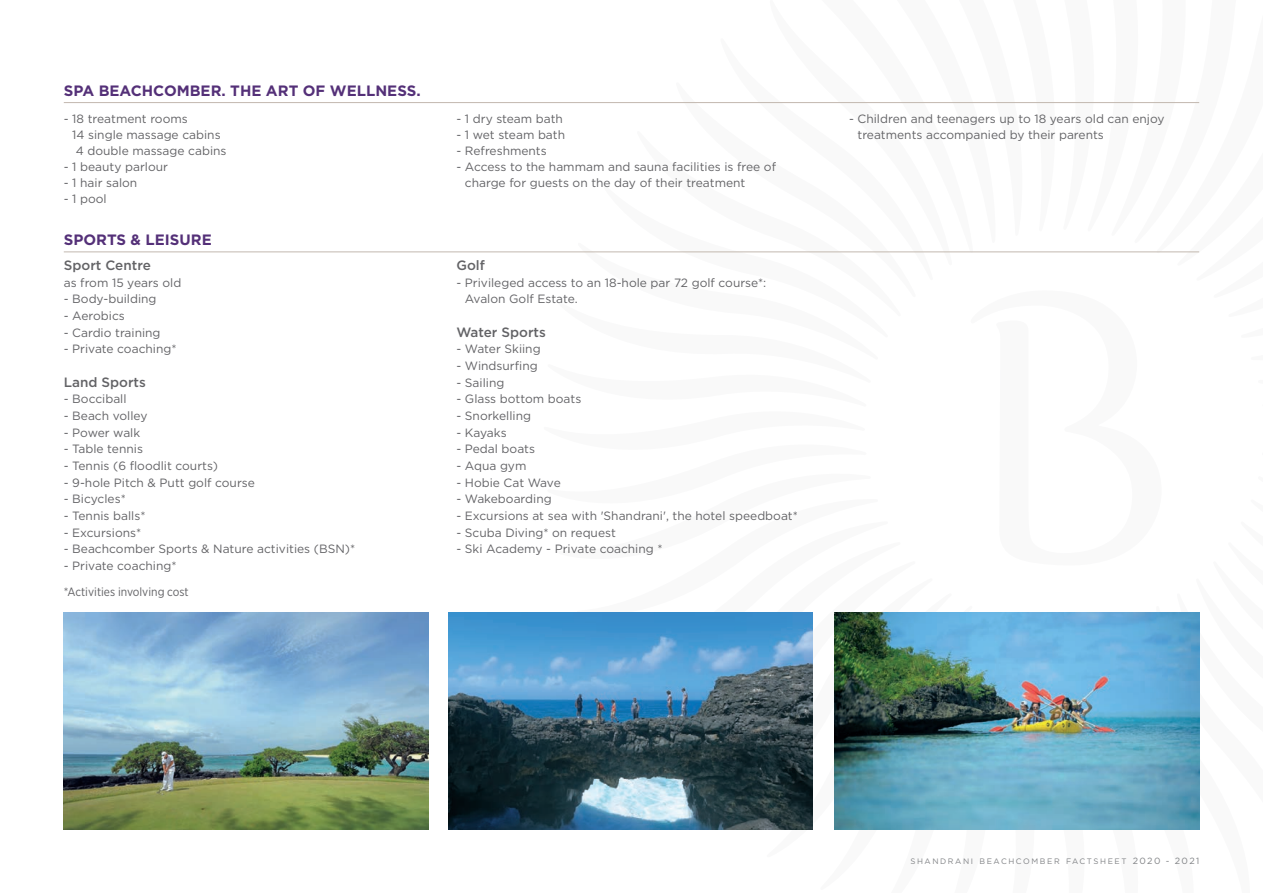
<style>
.page{position:relative;width:1263px;height:893px;background:#fff}
.page>*{position:absolute;margin:0;border:0;box-sizing:border-box;transform-origin:0 0}
.t1{font:700 15px "Gotham";color:#543078}
.t2{font:500 13.5px "Gotham";color:#636366}
.t3{font:12px/15.9px "Gotham";color:#636366}
.t4{font:12px "Gotham Narrow";color:#636366}
.t5{font:7.8px "Gotham";letter-spacing:.2em;color:#808285}
.s1{font-size:9px}
</style>
<div class="page">
<svg style="left:720px;top:103px;width:213px;height:149px"></svg>
<hr style="left:64px;top:102px;width:1135px;height:1px;background:#c2b8af">
<hr style="left:64px;top:252px;width:1135px;height:1px;background:#c2b8af">
<img style="left:64px;top:613px;width:364px;height:216px">
<img style="left:448px;top:613px;width:365px;height:216px">
<img style="left:835px;top:613px;width:364px;height:216px">
<p class="t1" style="left:64px;top:85px;width:358px">SPA BEACHCOMBER. THE ART OF WELLNESS.</p>
<p class="t3" style="left:64px;top:112px;width:126px">- 18 treatment rooms</p>
<p class="t3" style="left:72px;top:128px;width:150px">14 single massage cabins</p>
<p class="t3" style="left:76px;top:144px;width:152px">4 double massage cabins</p>
<p class="t3" style="left:64px;top:160px;width:106px">- 1 beauty parlour</p>
<p class="t3" style="left:64px;top:176px;width:75px">- 1 hair salon</p>
<p class="t3" style="left:64px;top:191px;width:45px">- 1 pool</p>
<p class="t1" style="left:64px;top:234px;width:149px">SPORTS &amp; LEISURE</p>
<p class="t2" style="left:64px;top:260px;width:89px">Sport Centre</p>
<p class="t3" style="left:64px;top:275px;width:119px">as from 15 years old</p>
<p class="t3" style="left:64px;top:292px;width:94px">- Body-building</p>
<p class="t3" style="left:64px;top:309px;width:63px">- Aerobics</p>
<p class="t3" style="left:64px;top:325px;width:98px">- Cardio training</p>
<p class="t3" style="left:64px;top:342px;width:114px">- Private coaching*</p>
<p class="t2" style="left:64px;top:377px;width:84px">Land Sports</p>
<p class="t3" style="left:64px;top:392px;width:64px">- Bocciball</p>
<p class="t3" style="left:64px;top:409px;width:85px">- Beach volley</p>
<p class="t3" style="left:64px;top:425px;width:78px">- Power walk</p>
<p class="t3" style="left:64px;top:442px;width:81px">- Table tennis</p>
<p class="t3" style="left:64px;top:459px;width:156px">- Tennis (6 floodlit courts)</p>
<p class="t3" style="left:64px;top:475px;width:193px">- 9-hole Pitch &amp; Putt golf course</p>
<p class="t3" style="left:64px;top:492px;width:64px">- Bicycles*</p>
<p class="t3" style="left:64px;top:508px;width:83px">- Tennis balls*</p>
<p class="t3" style="left:64px;top:525px;width:79px">- Excursions*</p>
<p class="t3" style="left:64px;top:542px;width:293px">- Beachcomber Sports &amp; Nature activities (BSN)*</p>
<p class="t3" style="left:64px;top:558px;width:114px">- Private coaching*</p>
<p class="t4" style="left:64px;top:587px;width:126px">*Activities involving cost</p>
<p class="t3" style="left:456px;top:112px;width:108px">- 1 dry steam bath</p>
<p class="t3" style="left:456px;top:128px;width:110px">- 1 wet steam bath</p>
<p class="t3" style="left:456px;top:144px;width:92px">- Refreshments</p>
<p class="t3" style="left:465px;top:160px;width:313px;text-indent:-8px">- Access to the hammam and sauna facilities is free of charge for guests on the day of their treatment</p>
<p class="t2" style="left:456px;top:260px;width:30px">Golf</p>
<p class="t3" style="left:465px;top:275px;width:303px;line-height:16.6px;text-indent:-8px">- Privileged access to an 18-hole par 72 golf course*:<br>Avalon Golf Estate.</p>
<p class="t2" style="left:456px;top:327px;width:91px">Water Sports</p>
<p class="t3" style="left:456px;top:342px;width:86px">- Water Skiing</p>
<p class="t3" style="left:456px;top:359px;width:83px">- Windsurfing</p>
<p class="t3" style="left:456px;top:375px;width:49px">- Sailing</p>
<p class="t3" style="left:456px;top:392px;width:126px">- Glass bottom boats</p>
<p class="t3" style="left:456px;top:409px;width:76px">- Snorkelling</p>
<p class="t3" style="left:456px;top:425px;width:52px">- Kayaks</p>
<p class="t3" style="left:456px;top:442px;width:80px">- Pedal boats</p>
<p class="t3" style="left:456px;top:459px;width:72px">- Aqua gym</p>
<p class="t3" style="left:456px;top:475px;width:106px">- Hobie Cat Wave</p>
<p class="t3" style="left:456px;top:492px;width:97px">- Wakeboarding</p>
<p class="t3" style="left:456px;top:508px;width:343px">- Excursions at sea with 'Shandrani', the hotel speedboat*</p>
<p class="t3" style="left:456px;top:525px;width:161px">- Scuba Diving* on request</p>
<p class="t3" style="left:456px;top:542px;width:208px">- Ski Academy - Private coaching *</p>
<p class="t3" style="left:857px;top:112px;width:308px;text-indent:-8px">- Children and teenagers up to 18 years old can enjoy treatments accompanied by their parents</p>
<p class="t5" style="left:910px;top:858px;width:290px">SHANDRANI BEACHCOMBER FACTSHEET <span class="s1">2020 - 2021</span></p>
</div>
